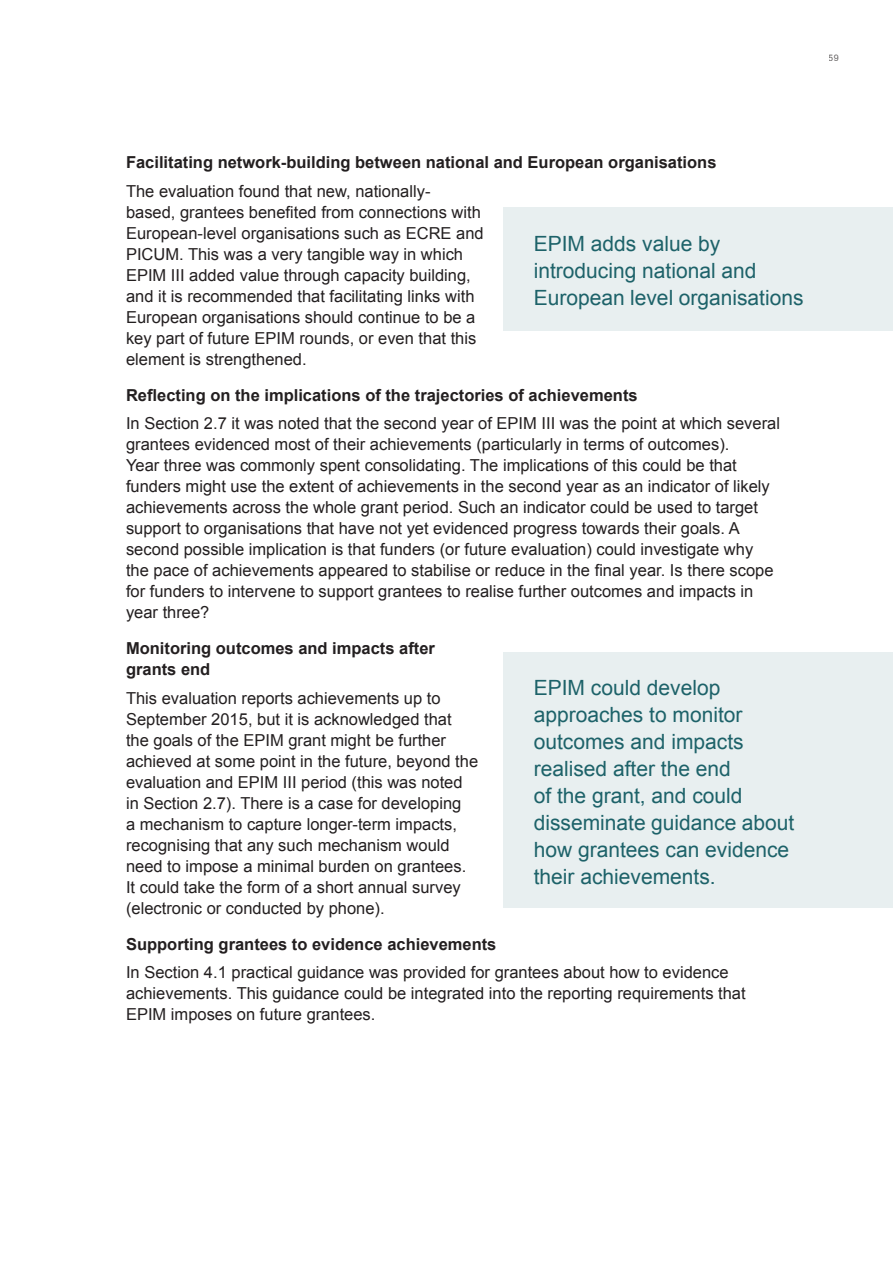
<style>
.page{position:relative;width:893px;height:1263px;background:#fff}
.page>*{position:absolute;margin:0;border:0;box-sizing:border-box;transform-origin:0 0}
.t1{font:21px/27px "Arial";color:#1d6269}
.t2{font:16.5px/21px "Arial";color:#231f20}
.t3{font:700 16.5px/21px "Arial";color:#231f20}
.t4{font:9px "Arial";color:#231f20}
</style>
<div class="page">
<div style="left:504px;top:208px;width:389px;height:123px;background:#e8eff0"></div>
<div style="left:504px;top:653px;width:389px;height:255px;background:#e8eff0"></div>
<p class="t4" style="left:829px;top:52px;width:12px">59</p>
<p class="t3" style="left:126px;top:152px;width:592px">Facilitating network-building between national and European organisations</p>
<p class="t2" style="left:126px;top:181px;width:359px">The evaluation found that new, nationally&shy;based, grantees benefited from connections with European-level organisations such as ECRE and PICUM. This was a very tangible way in which EPIM III added value through capacity building, and it is recommended that facilitating links with European organisations should continue to be a key part of future EPIM rounds, or even that this element is strengthened.</p>
<p class="t3" style="left:126px;top:385px;width:513px">Reflecting on the implications of the trajectories of achievements</p>
<p class="t2" style="left:126px;top:413px;width:655px">In Section 2.7 it was noted that the second year of EPIM III was the point at which several grantees evidenced most of their achievements (particularly in terms of outcomes).<br>Year three was commonly spent consolidating. The implications of this could be that funders might use the extent of achievements in the second year as an indicator of likely achievements across the whole grant period. Such an indicator could be used to target support to organisations that have not yet evidenced progress towards their goals. A second possible implication is that funders (or future evaluation) could investigate why the pace of achievements appeared to stabilise or reduce in the final year. Is there scope for funders to intervene to support grantees to realise further outcomes and impacts in year three?</p>
<p class="t3" style="left:126px;top:639px;width:310px">Monitoring outcomes and impacts after grants end</p>
<p class="t2" style="left:126px;top:688px;width:354px">This evaluation reports achievements up to September 2015, but it is acknowledged that the goals of the EPIM grant might be further achieved at some point in the future, beyond the evaluation and EPIM III period (this was noted in Section 2.7). There is a case for developing<br>a mechanism to capture longer-term impacts, recognising that any such mechanism would need to impose a minimal burden on grantees.<br>It could take the form of a short annual survey (electronic or conducted by phone).</p>
<p class="t3" style="left:126px;top:934px;width:372px">Supporting grantees to evidence achievements</p>
<p class="t2" style="left:126px;top:962px;width:621px">In Section 4.1 practical guidance was provided for grantees about how to evidence achievements. This guidance could be integrated into the reporting requirements that<br>EPIM imposes on future grantees.</p>
<p class="t1" style="left:534px;top:230px;width:271px">EPIM adds value by introducing national and<br>European level organisations</p>
<p class="t1" style="left:534px;top:675px;width:262px">EPIM could develop approaches to monitor outcomes and impacts realised after the end<br>of the grant, and could disseminate guidance about how grantees can evidence their achievements.</p>
</div>
